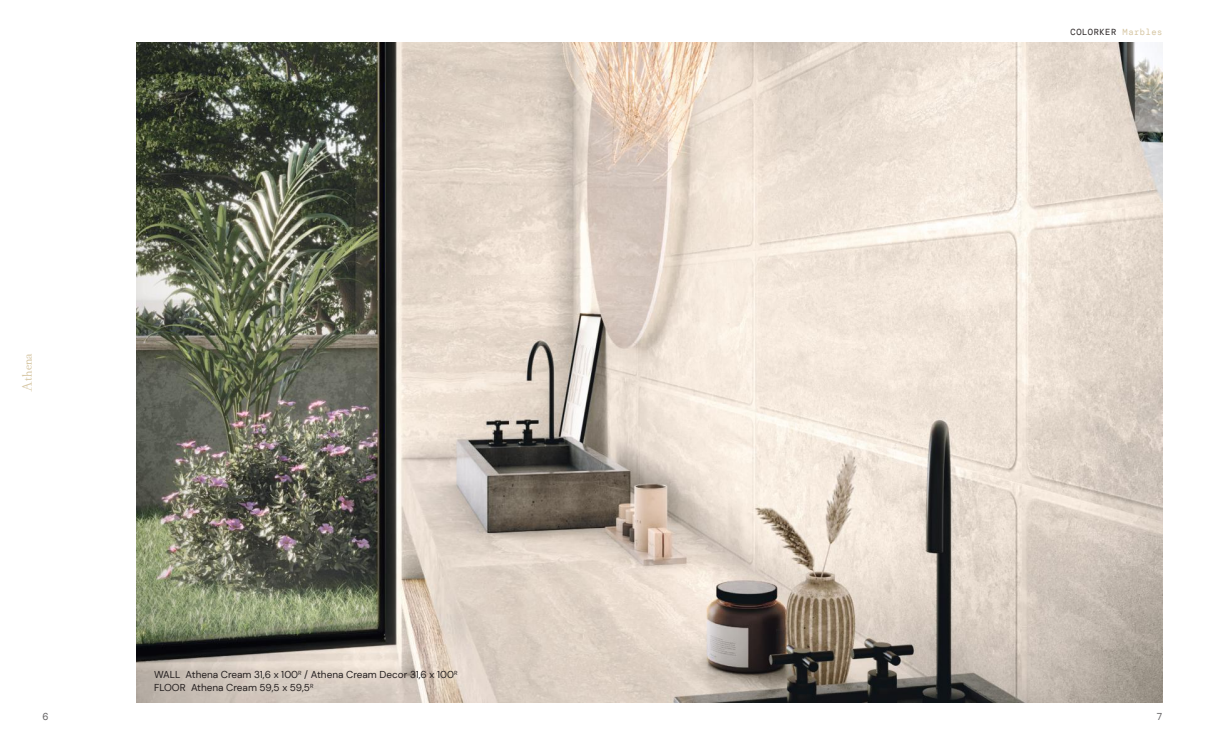
<style>
.page{position:relative;width:1205px;height:745px;background:#fff}
.page>*{position:absolute;margin:0;border:0;box-sizing:border-box;transform-origin:0 0}
.t1{font:13.75px "Hina Mincho";letter-spacing:.005em;color:#d6c6a3}
.t2{font:10px/12.5px "DM Sans";color:#241f1f}
.t3{font:10px "DM Mono";color:#656365}
.t4{font:8.75px "DM Mono";letter-spacing:.06em;color:#241f1f}
.s1{color:#d6c6a3}
.s2{font-style:inherit}
</style>
<div class="page">
<img style="left:136px;top:43px;width:1026px;height:659px">
<p class="t4" style="left:1070px;top:28px;width:93px">COLORKER <span class="s1">Marbles</span></p>
<h1 class="t1" style="left:21px;top:391px;width:40px;rotate:-90deg">Athena</h1>
<p class="t2" style="left:154px;top:668px;width:305px">WALL Athena Cream <span class="s2">31,6</span> x <span class="s2">100</span><sup>R</sup> / Athena Cream Decor <span class="s2">31,6</span> x <span class="s2">100</span><sup>R<br></sup>FLOOR Athena Cream <span class="s2">59,5</span> x <span class="s2">59,5</span><sup>R</sup></p>
<p class="t3" style="left:43px;top:712px;width:7px">6</p>
<p class="t3" style="left:1156px;top:712px;width:7px">7</p>
</div>
